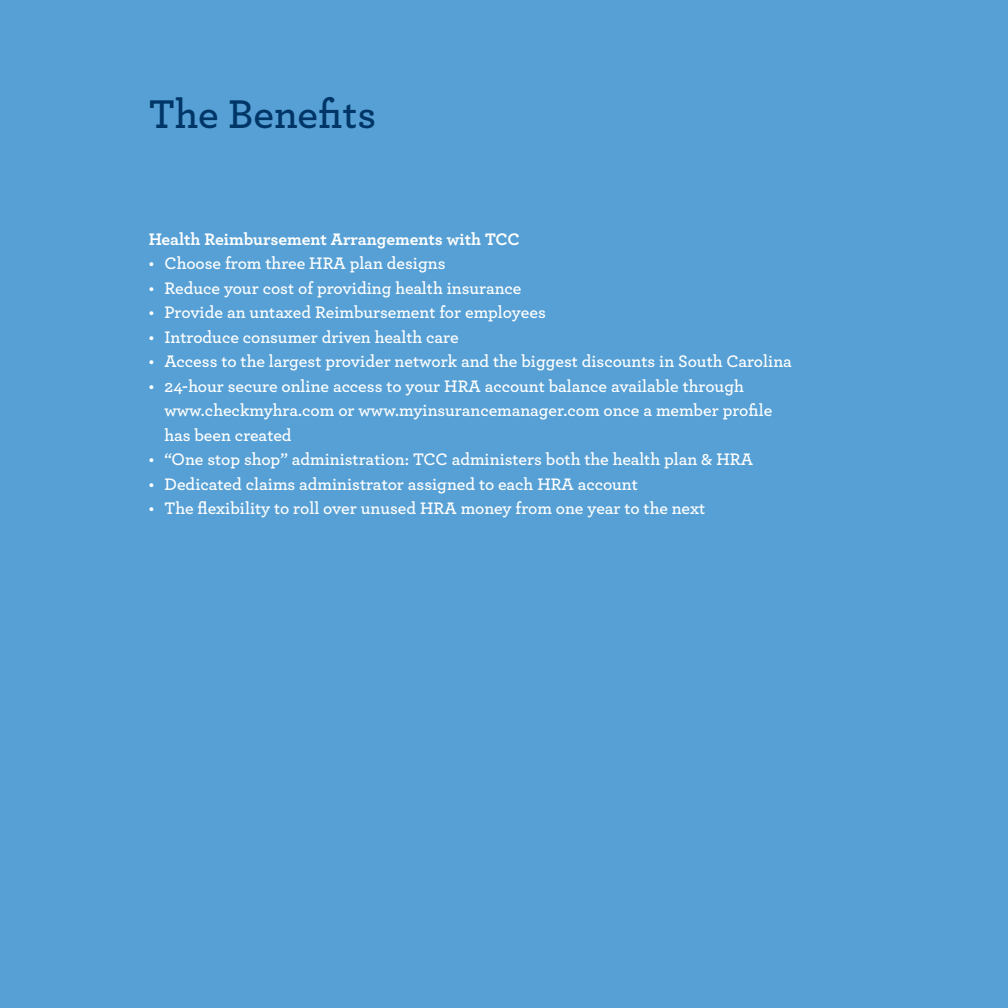
<style>
.page{position:relative;width:1008px;height:1008px;background:#56a0d5}
.page>*{position:absolute;margin:0;border:0;box-sizing:border-box;transform-origin:0 0}
.t1{font:600 42px "Archer";color:#003667}
.t2{font:600 17.5px/24.5px "Archer";color:#fff}
.t3{font:700 17.5px "Archer";color:#fff}
</style>
<div class="page">
<p class="t1" style="left:149px;top:83px;width:229px">The Benefits</p>
<p class="t3" style="left:149px;top:225px;width:373px">Health Reimbursement Arrangements with TCC</p>
<p class="t2" style="left:149px;top:250px;width:298px">• Choose from three HRA plan designs</p>
<p class="t2" style="left:149px;top:274px;width:374px">• Reduce your cost of providing health insurance</p>
<p class="t2" style="left:149px;top:299px;width:399px">• Provide an untaxed Reimbursement for employees</p>
<p class="t2" style="left:149px;top:323px;width:311px">• Introduce consumer driven health care</p>
<p class="t2" style="left:149px;top:348px;width:645px">• Access to the largest provider network and the biggest discounts in South Carolina</p>
<p class="t2" style="left:164px;top:372px;width:609px;text-indent:-16px">• 24-hour secure online access to your HRA account balance available through www.checkmyhra.com or www.myinsurancemanager.com once a member profile has been created</p>
<p class="t2" style="left:149px;top:446px;width:606px">• “One stop shop” administration: TCC administers both the health plan &amp; HRA</p>
<p class="t2" style="left:149px;top:470px;width:491px">• Dedicated claims administrator assigned to each HRA account</p>
<p class="t2" style="left:149px;top:495px;width:558px">• The flexibility to roll over unused HRA money from one year to the next</p>
</div>
